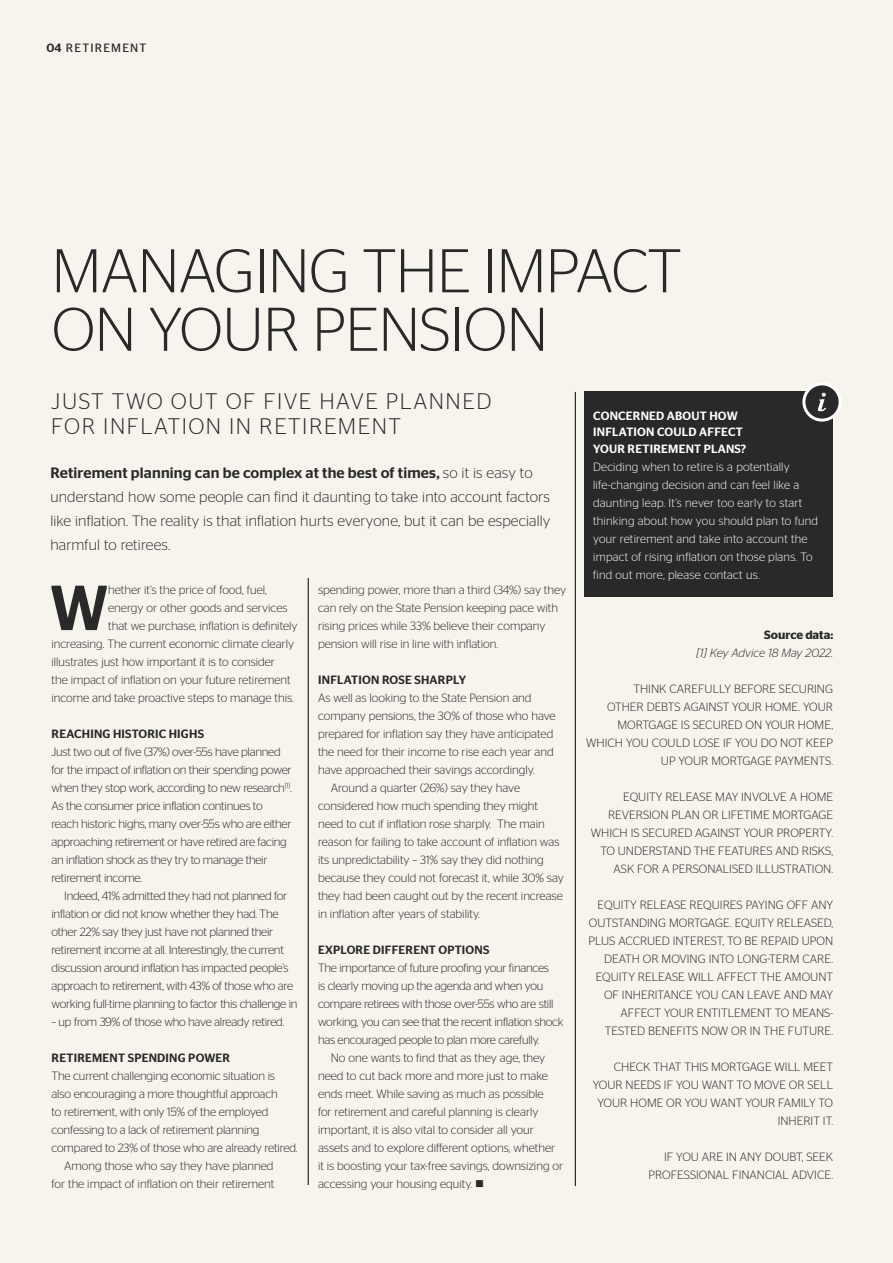
<style>
.page{position:relative;width:893px;height:1263px;background:#f6f4ec}
.page>*{position:absolute;margin:0;border:0;box-sizing:border-box;transform-origin:0 0}
.t1{font:500 63.45px "Stag Sans";color:#292929}
.t2{font:300 61.5px/58.5px "Stag Sans";letter-spacing:-.01em;color:#292929}
.t3{font:300 22.5px/25.5px "Stag Sans";letter-spacing:.07em;color:#292929}
.t4{font:300 15px/24px "Stag Sans";letter-spacing:.01em;color:#292929}
.t5{font:300 12px/18px "Stag Sans";color:#292929;text-align:right}
.t6{font:300 12px/18px "Stag Sans";letter-spacing:-.02em;color:#292929}
.t7{font:300 12px/18px "Stag Sans";letter-spacing:.02em;color:#fff}
.t8{font:500 12px "Stag Sans";letter-spacing:.02em;color:#292929}
.t9{font:500 12px/16.5px "Stag Sans";letter-spacing:.02em;color:#fff}
.t10{font:italic 300 12px "Stag Sans";letter-spacing:-.005em;color:#292929}
.t11{font:12px "Stag Sans";letter-spacing:.1em;color:#292929}
.t12{font:600 12px "Stag Sans";color:#292929}
.s1{font-weight:500}
</style>
<div class="page">
<div style="left:585px;top:391px;width:248px;height:206px;background:#292929"></div>
<svg style="left:804px;top:384px;width:36px;height:36px"></svg>
<div style="left:802px;top:382px;width:40px;height:40px;border:3px solid #fff;border-radius:50%"></div>
<svg style="left:818px;top:393px;width:8px;height:18px"></svg>
<hr style="left:575px;top:392px;width:1px;height:794px;background:#000">
<hr style="left:308px;top:578px;width:1px;height:607px;background:#000">
<p class="t11" style="left:46px;top:41px;width:102px"><span class="s1">04</span> RETIREMENT</p>
<h2 class="t2" style="left:52px;top:241px;width:631px">MANAGING THE IMPACT<br>ON YOUR PENSION</h2>
<h3 class="t3" style="left:51px;top:388px;width:442px">JUST TWO OUT OF FIVE HAVE PLANNED<br>FOR INFLATION IN RETIREMENT</h3>
<p class="t4" style="left:50px;top:461px;width:502px"><span class="s1">Retirement planning can be complex at the best of times,</span> so it is easy to understand how some people can find it daunting to take into account factors like inflation. The reality is that inflation hurts everyone, but it can be especially harmful to retirees.</p>
<h1 class="t1" style="left:50px;top:571px;width:60px">W</h1>
<p class="t5" style="left:108px;top:581px;width:160px">hether it’s the price of food, fuel,</p>
<p class="t5" style="left:318px;top:581px;width:250px;text-align:left">spending power, more than a third (34%) say they can rely on the State Pension keeping pace with rising prices while 33% believe their company pension will rise in line with inflation.</p>
<p class="t8" style="left:318px;top:673px;width:149px">INFLATION ROSE SHARPLY</p>
<p class="t5" style="left:318px;top:689px;width:215px">As well as looking to the State Pension and</p>
<p class="t5" style="left:318px;top:707px;width:239px">company pensions, the 30% of those who have</p>
<p class="t5" style="left:318px;top:725px;width:237px">prepared for inflation say they have anticipated</p>
<p class="t5" style="left:318px;top:743px;width:237px">the need for their income to rise each year and</p>
<p class="t5" style="left:318px;top:761px;width:218px">have approached their savings accordingly.</p>
<p class="t5" style="left:331px;top:779px;width:191px">Around a quarter (26%) say they have</p>
<p class="t5" style="left:318px;top:797px;width:222px">considered how much spending they might</p>
<p class="t5" style="left:318px;top:815px;width:228px">need to cut if inflation rose sharply. The main</p>
<p class="t5" style="left:318px;top:833px;width:243px">reason for failing to take account of inflation was</p>
<p class="t5" style="left:318px;top:851px;width:227px">its unpredictability – 31% say they did nothing</p>
<p class="t5" style="left:318px;top:869px;width:247px">because they could not forecast it, while 30% say</p>
<p class="t5" style="left:318px;top:887px;width:246px">they had been caught out by the recent increase</p>
<p class="t5" style="left:318px;top:905px;width:163px">in inflation after years of stability.</p>
<p class="t8" style="left:318px;top:943px;width:173px">EXPLORE DIFFERENT OPTIONS</p>
<p class="t6" style="left:318px;top:959px;width:232px">The importance of future proofing your finances</p>
<p class="t6" style="left:318px;top:977px;width:227px">is clearly moving up the agenda and when you</p>
<p class="t6" style="left:318px;top:995px;width:237px">compare retirees with those over-55s who are still</p>
<p class="t6" style="left:318px;top:1013px;width:247px">working, you can see that the recent inflation shock</p>
<p class="t6" style="left:318px;top:1031px;width:223px">has encouraged people to plan more carefully.</p>
<p class="t5" style="left:331px;top:1049px;width:216px">No one wants to find that as they age, they</p>
<p class="t5" style="left:318px;top:1067px;width:231px">need to cut back more and more just to make</p>
<p class="t5" style="left:318px;top:1085px;width:227px">ends meet. While saving as much as possible</p>
<p class="t5" style="left:318px;top:1103px;width:222px">for retirement and careful planning is clearly</p>
<p class="t5" style="left:318px;top:1121px;width:217px">important, it is also vital to consider all your</p>
<p class="t5" style="left:318px;top:1139px;width:239px">assets and to explore different options, whether</p>
<p class="t5" style="left:318px;top:1157px;width:247px">it is boosting your tax-free savings, downsizing or</p>
<p class="t5" style="left:318px;top:1175px;width:168px">accessing your housing equity. ■</p>
<p class="t5" style="left:108px;top:599px;width:181px">energy or other goods and services</p>
<p class="t5" style="left:108px;top:617px;width:191px">that we purchase, inflation is definitely</p>
<p class="t5" style="left:51px;top:635px;width:244px">increasing. The current economic climate clearly</p>
<p class="t5" style="left:51px;top:653px;width:225px">illustrates just how important it is to consider</p>
<p class="t5" style="left:51px;top:671px;width:241px">the impact of inflation on your future retirement</p>
<p class="t5" style="left:51px;top:689px;width:244px">income and take proactive steps to manage this.</p>
<p class="t8" style="left:52px;top:727px;width:154px">REACHING HISTORIC HIGHS</p>
<p class="t6" style="left:51px;top:743px;width:242px">Just two out of five (37%) over-55s have planned for the impact of inflation on their spending power when they stop work, according to new research<sup>[1]</sup>.<br>As the consumer price inflation continues to reach historic highs, many over-55s who are either approaching retirement or have retired are facing an inflation shock as they try to manage their retirement income.</p>
<p class="t6" style="left:51px;top:887px;width:248px;text-indent:13px">Indeed, 41% admitted they had not planned for inflation or did not know whether they had. The other 22% say they just have not planned their retirement income at all. Interestingly, the current discussion around inflation has impacted people’s approach to retirement, with 43% of those who are working full-time planning to factor this challenge in</p>
<p class="t6" style="left:51px;top:1013px;width:234px">– up from 39% of those who have already retired.</p>
<p class="t8" style="left:52px;top:1051px;width:180px">RETIREMENT SPENDING POWER</p>
<p class="t5" style="left:51px;top:1067px;width:225px">The current challenging economic situation is</p>
<p class="t5" style="left:51px;top:1085px;width:228px">also encouraging a more thoughtful approach</p>
<p class="t5" style="left:51px;top:1103px;width:219px">to retirement, with only 15% of the employed</p>
<p class="t5" style="left:51px;top:1121px;width:210px">confessing to a lack of retirement planning</p>
<p class="t5" style="left:51px;top:1139px;width:248px">compared to 23% of those who are already retired.</p>
<p class="t5" style="left:64px;top:1157px;width:211px">Among those who say they have planned</p>
<p class="t5" style="left:51px;top:1175px;width:224px">for the impact of inflation on their retirement</p>
<p class="t9" style="left:593px;top:407px;width:155px">CONCERNED ABOUT HOW<br>INFLATION COULD AFFECT<br>YOUR RETIREMENT PLANS?</p>
<p class="t7" style="left:593px;top:457px;width:227px">Deciding when to retire is a potentially life-changing decision and can feel like a daunting leap. It’s never too early to start thinking about how you should plan to fund your retirement and take into account the impact of rising inflation on those plans. To find out more, please contact us.</p>
<p class="t12" style="left:764px;top:628px;width:70px">Source data:</p>
<p class="t10" style="left:696px;top:646px;width:138px">[1] Key Advice 18 May 2022.</p>
<p class="t5" style="left:586px;top:680px;width:248px">THINK CAREFULLY BEFORE SECURING<br>OTHER DEBTS AGAINST YOUR HOME. YOUR MORTGAGE IS SECURED ON YOUR HOME, WHICH YOU COULD LOSE IF YOU DO NOT KEEP UP YOUR MORTGAGE PAYMENTS.</p>
<p class="t5" style="left:591px;top:788px;width:244px">EQUITY RELEASE MAY INVOLVE A HOME REVERSION PLAN OR LIFETIME MORTGAGE WHICH IS SECURED AGAINST YOUR PROPERTY.<br>TO UNDERSTAND THE FEATURES AND RISKS, ASK FOR A PERSONALISED ILLUSTRATION.</p>
<p class="t5" style="left:588px;top:896px;width:246px">EQUITY RELEASE REQUIRES PAYING OFF ANY OUTSTANDING MORTGAGE. EQUITY RELEASED, PLUS ACCRUED INTEREST, TO BE REPAID UPON DEATH OR MOVING INTO LONG-TERM CARE.<br>EQUITY RELEASE WILL AFFECT THE AMOUNT OF INHERITANCE YOU CAN LEAVE AND MAY AFFECT YOUR ENTITLEMENT TO MEANS-TESTED BENEFITS NOW OR IN THE FUTURE.</p>
<p class="t5" style="left:593px;top:1058px;width:242px">CHECK THAT THIS MORTGAGE WILL MEET<br>YOUR NEEDS IF YOU WANT TO MOVE OR SELL<br>YOUR HOME OR YOU WANT YOUR FAMILY TO<br>INHERIT IT.</p>
<p class="t5" style="left:648px;top:1148px;width:186px">IF YOU ARE IN ANY DOUBT, SEEK<br>PROFESSIONAL FINANCIAL ADVICE.</p>
</div>
